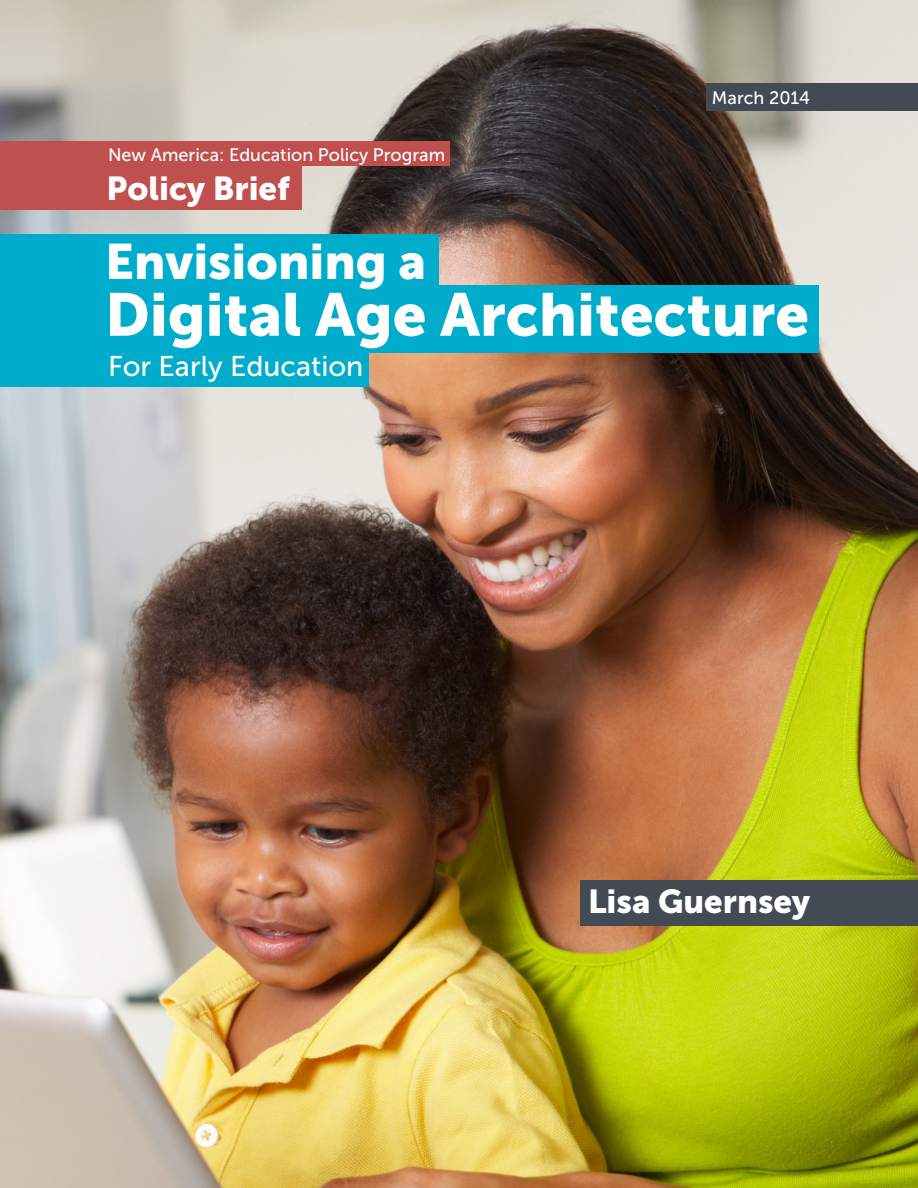
<style>
.page{position:relative;width:918px;height:1188px;background:#fff}
.page>*{position:absolute;margin:0;border:0;box-sizing:border-box;transform-origin:0 0}
.t1{font:60px "Museo Sans 900";color:#fff}
.t2{font:49.5px "Museo Sans 900";color:#fff}
.t3{font:33px "Museo Sans 900";color:#fff}
.t4{font:28.5px "Museo Sans 500";color:#fff}
.t5{font:18px "Museo Sans 500";color:#fff}
</style>
<div class="page">
<img style="left:0;top:0;width:918px;height:1188px">
<div style="left:581px;top:880px;width:337px;height:46px;background:#424a54"></div>
<div style="left:0;top:154px;width:302px;height:56px;background:#c0504d"></div>
<div style="left:706px;top:84px;width:212px;height:27px;background:#424a54"></div>
<div style="left:0;top:141px;width:450px;height:25px;background:#c0504d"></div>
<div style="left:0;top:319px;width:369px;height:67px;background:#00accc"></div>
<div style="left:0;top:285px;width:819px;height:68px;background:#00accc"></div>
<div style="left:0;top:234px;width:438px;height:54px;background:#00accc"></div>
<p class="t5" style="left:108px;top:144px;width:339px">New America: Education Policy Program</p>
<p class="t5" style="left:712px;top:88px;width:100px">March 2014</p>
<h3 class="t3" style="left:106px;top:169px;width:185px">Policy Brief</h3>
<h2 class="t2" style="left:105px;top:233px;width:323px">Envisioning a</h2>
<h1 class="t1" style="left:105px;top:281px;width:706px">Digital Age Architecture</h1>
<h3 class="t4" style="left:108px;top:350px;width:257px">For Early Education</h3>
<h3 class="t3" style="left:588px;top:882px;width:224px">Lisa Guernsey</h3>
</div>
